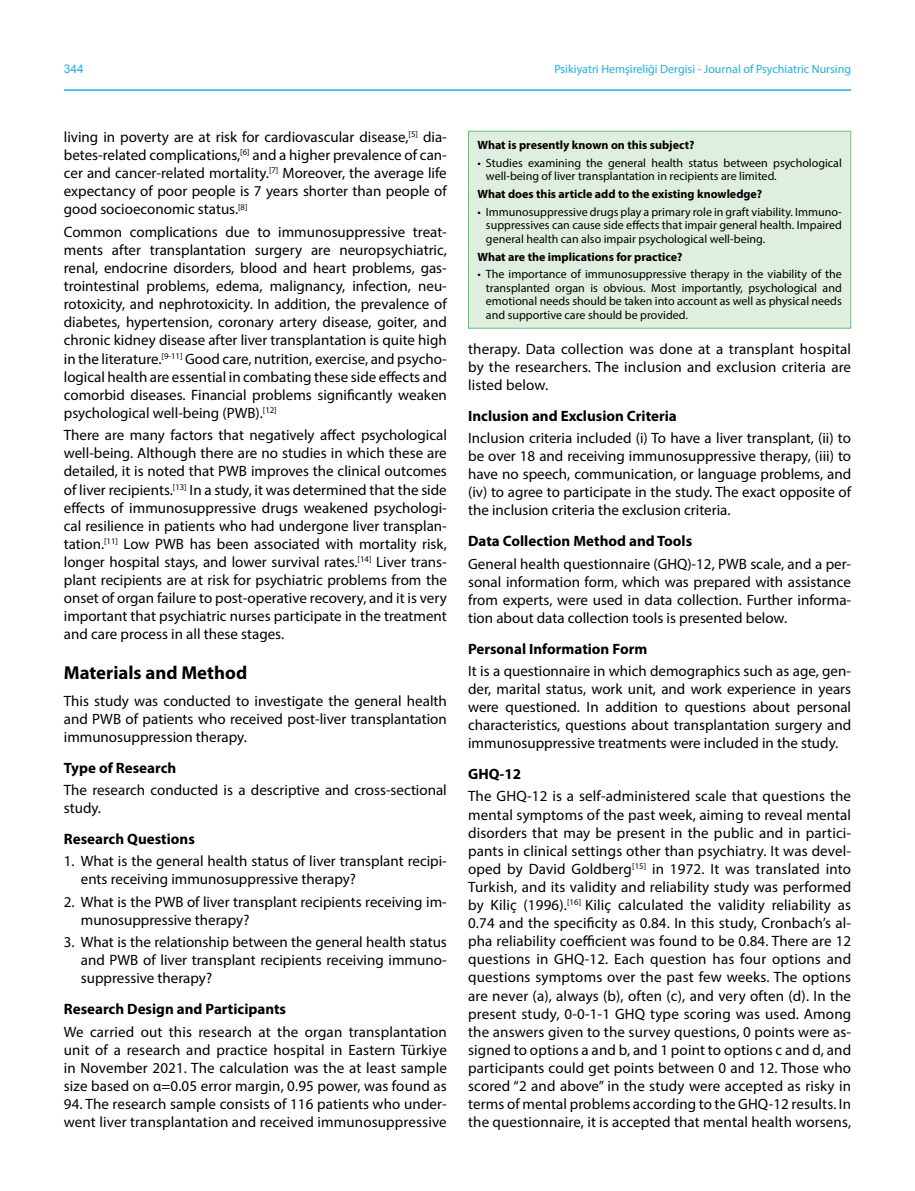
<style>
.page{position:relative;width:915px;height:1191px;background:#fff}
.page>*{position:absolute;margin:0;border:0;box-sizing:border-box;transform-origin:0 0}
.t1{font:700 18.75px "Myriad Pro";color:#000}
.t2{font:15px/18.1px "Myriad Pro";color:#000;text-align:justify}
.t3{font:700 15px "Myriad Pro";color:#000}
.t4{font:12px/13.5px "Myriad Pro";color:#000;text-align:justify}
.t5{font:700 12px "Myriad Pro";color:#000}
.t6{font:12px "Myriad Pro";color:#21ade3}
.t7{font:12px "Arial";color:#21ade3}
</style>
<div class="page">
<hr style="left:64px;top:89px;width:786px;height:2px;background:#21ade3">
<div style="left:468px;top:131px;width:382px;height:197px;background:#dfefdf;border:1px solid #6bc077"></div>
<p class="t7" style="left:64px;top:60px;width:22px">344</p>
<p class="t6" style="left:554px;top:61px;width:298px">Psikiyatri Hemşireliği Dergisi - Journal of Psychiatric Nursing</p>
<p class="t2" style="left:64px;top:128px;width:384px">living in poverty are at risk for cardiovascular disease,<sup>[5]</sup> dia&shy;betes-related complications,<sup>[6]</sup> and a higher prevalence of can&shy;cer and cancer-related mortality.<sup>[7]</sup> Moreover, the average life expectancy of poor people is 7 years shorter than people of good socioeconomic status.<sup>[8]</sup></p>
<p class="t2" style="left:64px;top:222px;width:384px">Common complications due to immunosuppressive treat&shy;ments after transplantation surgery are neuropsychiatric, renal, endocrine disorders, blood and heart problems, gas&shy;trointestinal problems, edema, malignancy, infection, neu&shy;rotoxicity, and nephrotoxicity. In addition, the prevalence of diabetes, hypertension, coronary artery disease, goiter, and chronic kidney disease after liver transplantation is quite high in the literature.<sup>[9-11]</sup> Good care, nutrition, exercise, and psycho&shy;logical health are essential in combating these side effects and comorbid diseases. Financial problems significantly weaken psychological well-being (PWB).<sup>[12]</sup></p>
<p class="t2" style="left:64px;top:426px;width:384px">There are many factors that negatively affect psychological well-being. Although there are no studies in which these are detailed, it is noted that PWB improves the clinical outcomes of liver recipients.<sup>[13]</sup> In a study, it was determined that the side effects of immunosuppressive drugs weakened psychologi&shy;cal resilience in patients who had undergone liver transplan&shy;tation.<sup>[11]</sup> Low PWB has been associated with mortality risk, longer hospital stays, and lower survival rates.<sup>[14]</sup> Liver trans&shy;plant recipients are at risk for psychiatric problems from the onset of organ failure to post-operative recovery, and it is very important that psychiatric nurses participate in the treatment and care process in all these stages.</p>
<p class="t1" style="left:64px;top:660px;width:185px">Materials and Method</p>
<p class="t2" style="left:64px;top:691px;width:384px">This study was conducted to investigate the general health and PWB of patients who received post-liver transplantation immunosuppression therapy.</p>
<p class="t3" style="left:64px;top:758px;width:114px">Type of Research</p>
<p class="t2" style="left:64px;top:780px;width:384px">The research conducted is a descriptive and cross-sectional study.</p>
<p class="t3" style="left:64px;top:829px;width:132px">Research Questions</p>
<p class="t2" style="left:81px;top:852px;width:367px;text-indent:-17px">1. What is the general health status of liver transplant recipi&shy;ents receiving immunosuppressive therapy?</p>
<p class="t2" style="left:81px;top:892px;width:367px;text-indent:-17px">2. What is the PWB of liver transplant recipients receiving im&shy;munosuppressive therapy?</p>
<p class="t2" style="left:81px;top:933px;width:367px;text-indent:-17px">3. What is the relationship between the general health status and PWB of liver transplant recipients receiving immuno&shy;suppressive therapy?</p>
<p class="t3" style="left:64px;top:999px;width:224px">Research Design and Participants</p>
<p class="t2" style="left:64px;top:1022px;width:384px">We carried out this research at the organ transplantation unit of a research and practice hospital in Eastern Türkiye in November 2021. The calculation was the at least sample size based on α=0.05 error margin, 0.95 power, was found as</p>
<p class="t2" style="left:64px;top:1094px;width:384px">94. The research sample consists of 116 patients who under&shy;went liver transplantation and received immunosuppressive</p>
<p class="t5" style="left:477px;top:137px;width:218px">What is presently known on this subject?</p>
<p class="t4" style="left:486px;top:156px;width:357px;text-indent:-9px">• Studies examining the general health status between psychological well-being of liver transplantation in recipients are limited.</p>
<p class="t5" style="left:477px;top:186px;width:286px">What does this article add to the existing knowledge?</p>
<p class="t4" style="left:486px;top:205px;width:357px;text-indent:-9px">• Immunosuppressive drugs play a primary role in graft viability. Immuno&shy;suppressives can cause side effects that impair general health. Impaired general health can also impair psychological well-being.</p>
<p class="t5" style="left:477px;top:249px;width:206px">What are the implications for practice?</p>
<p class="t4" style="left:486px;top:267px;width:357px;text-indent:-9px">• The importance of immunosuppressive therapy in the viability of the transplanted organ is obvious. Most importantly, psychological and emotional needs should be taken into account as well as physical needs and supportive care should be provided.</p>
<p class="t2" style="left:468px;top:339px;width:384px">therapy. Data collection was done at a transplant hospital by the researchers. The inclusion and exclusion criteria are listed below.</p>
<p class="t3" style="left:468px;top:406px;width:210px">Inclusion and Exclusion Criteria</p>
<p class="t2" style="left:468px;top:429px;width:384px">Inclusion criteria included (i) To have a liver transplant, (ii) to be over 18 and receiving immunosuppressive therapy, (iii) to have no speech, communication, or language problems, and (iv) to agree to participate in the study. The exact opposite of the inclusion criteria the exclusion criteria.</p>
<p class="t3" style="left:468px;top:531px;width:225px">Data Collection Method and Tools</p>
<p class="t2" style="left:468px;top:554px;width:384px">General health questionnaire (GHQ)-12, PWB scale, and a per&shy;sonal information form, which was prepared with assistance from experts, were used in data collection. Further informa&shy;tion about data collection tools is presented below.</p>
<p class="t3" style="left:468px;top:639px;width:180px">Personal Information Form</p>
<p class="t2" style="left:468px;top:661px;width:384px">It is a questionnaire in which demographics such as age, gen&shy;der, marital status, work unit, and work experience in years were questioned. In addition to questions about personal characteristics, questions about transplantation surgery and immunosuppressive treatments were included in the study.</p>
<p class="t3" style="left:468px;top:764px;width:54px">GHQ-12</p>
<p class="t2" style="left:468px;top:787px;width:384px">The GHQ-12 is a self-administered scale that questions the mental symptoms of the past week, aiming to reveal mental disorders that may be present in the public and in partici&shy;pants in clinical settings other than psychiatry. It was devel&shy;oped by David Goldberg<sup>[15]</sup> in 1972. It was translated into Turkish, and its validity and reliability study was performed by Kiliç (1996).<sup>[16]</sup> Kiliç calculated the validity reliability as 0.74 and the specificity as 0.84. In this study, Cronbach’s al&shy;pha reliability coefficient was found to be 0.84. There are 12 questions in GHQ-12. Each question has four options and questions symptoms over the past few weeks. The options are never (a), always (b), often (c), and very often (d). In the present study, 0-0-1-1 GHQ type scoring was used. Among the answers given to the survey questions, 0 points were as&shy;signed to options a and b, and 1 point to options c and d, and participants could get points between 0 and 12. Those who scored “2 and above” in the study were accepted as risky in terms of mental problems according to the GHQ-12 results. In the questionnaire, it is accepted that mental health worsens,</p>
</div>
